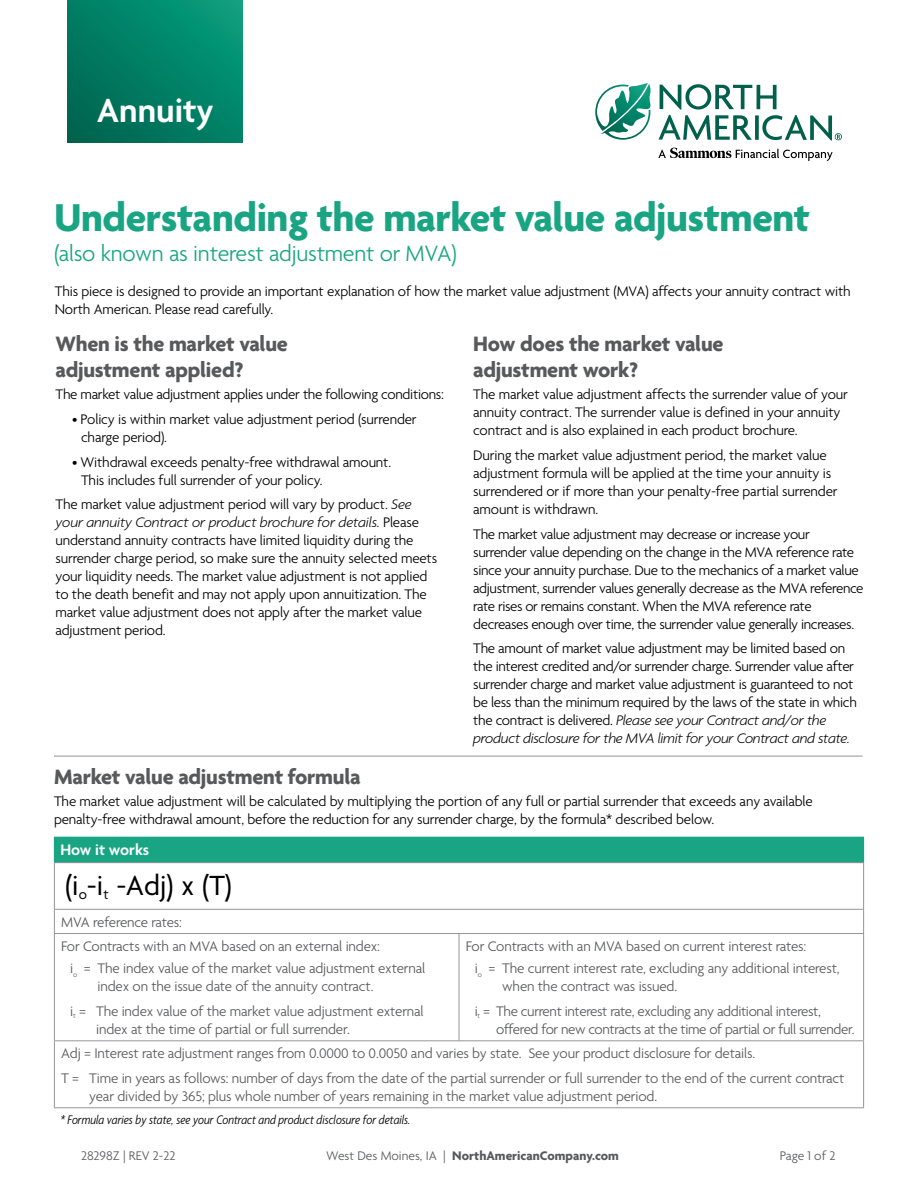
<style>
.page{position:relative;width:918px;height:1188px;background:#fff}
.page>*{position:absolute;margin:0;border:0;box-sizing:border-box;transform-origin:0 0}
.t1{font:700 42px "Agenda";letter-spacing:-.01em;color:#19a583}
.t2{font:600 36px "Agenda";color:#fff}
.t3{font:30px "Agenda";color:#000}
.t4{font:300 24px "Agenda";letter-spacing:-.01em;color:#19a583}
.t5{font:700 22.5px/25.5px "Agenda";letter-spacing:-.01em;color:#58595b}
.t6{font:600 16.5px "Agenda";color:#fff}
.t7{font:300 15px/18px "Agenda";letter-spacing:-.01em;color:#000}
.t8{font:300 15px/18px "Agenda";letter-spacing:-.01em;color:#58595b}
.t9{font:italic 300 condensed 13.5px "Agenda";color:#000}
.t10{font:700 13.5px "Agenda";color:#58595b}
.t11{font:300 13.5px "Agenda";color:#58595b}
.s1{font-style:italic}
.s2{font-weight:300}
</style>
<div class="page">
<div style="left:54px;top:837px;width:810px;height:26px;background:#19a583"></div>
<hr style="left:54px;top:862px;width:405px;height:1px;background:#939598">
<hr style="left:54px;top:863px;width:1px;height:46px;background:#939598">
<hr style="left:459px;top:862px;width:405px;height:1px;background:#939598">
<hr style="left:863px;top:863px;width:1px;height:46px;background:#939598">
<hr style="left:54px;top:909px;width:405px;height:1px;background:#939598">
<svg style="left:54px;top:910px;width:1px;height:23px"></svg>
<hr style="left:459px;top:909px;width:405px;height:1px;background:#939598">
<svg style="left:863px;top:910px;width:1px;height:23px"></svg>
<hr style="left:54px;top:933px;width:405px;height:1px;background:#939598">
<hr style="left:54px;top:934px;width:1px;height:106px;background:#939598">
<hr style="left:459px;top:933px;width:405px;height:1px;background:#939598">
<hr style="left:459px;top:934px;width:1px;height:106px;background:#939598">
<hr style="left:863px;top:934px;width:1px;height:106px;background:#939598">
<hr style="left:54px;top:1040px;width:405px;height:1px;background:#939598">
<hr style="left:54px;top:1041px;width:1px;height:66px;background:#939598">
<hr style="left:459px;top:1040px;width:405px;height:1px;background:#939598">
<hr style="left:863px;top:1041px;width:1px;height:66px;background:#939598">
<hr style="left:54px;top:1107px;width:405px;height:1px;background:#939598">
<hr style="left:459px;top:1107px;width:405px;height:1px;background:#939598">
<hr style="left:54px;top:756px;width:808px;height:1px;background:#939598">
<svg style="left:595px;top:83px;width:56px;height:57px"></svg>
<svg style="left:658px;top:148px;width:175px;height:13px"></svg>
<svg style="left:659px;top:84px;width:183px;height:56px"></svg>
<svg style="left:68px;top:0;width:175px;height:142px;background:#008065"></svg>
<h2 class="t2" style="left:97px;top:91px;width:118px">Annuity</h2>
<h1 class="t1" style="left:54px;top:195px;width:757px">Understanding the market value adjustment</h1>
<h3 class="t4" style="left:54px;top:240px;width:404px">(also known as interest adjustment or MVA)</h3>
<p class="t7" style="left:55px;top:283px;width:798px">This piece is designed to provide an important explanation of how the market value adjustment (MVA) affects your annuity contract with<br>North American. Please read carefully.</p>
<h3 class="t5" style="left:56px;top:333px;width:234px">When is the market value adjustment applied?</h3>
<p class="t7" style="left:56px;top:386px;width:390px">The market value adjustment applies under the following conditions:</p>
<p class="t7" style="left:81px;top:411px;width:337px;text-indent:-9px">• Policy is within market value adjustment period (surrender charge period).</p>
<p class="t7" style="left:81px;top:454px;width:312px;text-indent:-9px">• Withdrawal exceeds penalty-free withdrawal amount.<br>This includes full surrender of your policy.</p>
<p class="t7" style="left:56px;top:496px;width:383px">The market value adjustment period will vary by product. <span class="s1">See your annuity Contract or product brochure for details.</span> Please understand annuity contracts have limited liquidity during the surrender charge period, so make sure the annuity selected meets your liquidity needs. The market value adjustment is not applied to the death benefit and may not apply upon annuitization. The market value adjustment does not apply after the market value adjustment period.</p>
<h3 class="t5" style="left:473px;top:333px;width:252px">How does the market value adjustment work?</h3>
<p class="t7" style="left:473px;top:386px;width:376px">The market value adjustment affects the surrender value of your annuity contract. The surrender value is defined in your annuity contract and is also explained in each product brochure.</p>
<p class="t7" style="left:473px;top:447px;width:366px">During the market value adjustment period, the market value adjustment formula will be applied at the time your annuity is surrendered or if more than your penalty-free partial surrender amount is withdrawn.</p>
<p class="t7" style="left:473px;top:526px;width:392px">The market value adjustment may decrease or increase your surrender value depending on the change in the MVA reference rate since your annuity purchase. Due to the mechanics of a market value adjustment, surrender values generally decrease as the MVA reference rate rises or remains constant. When the MVA reference rate decreases enough over time, the surrender value generally increases.</p>
<p class="t7" style="left:473px;top:640px;width:385px">The amount of market value adjustment may be limited based on the interest credited and/or surrender charge. Surrender value after surrender charge and market value adjustment is guaranteed to not be less than the minimum required by the laws of the state in which the contract is delivered. <span class="s1">Please see your Contract and/or the product disclosure for the MVA limit for your Contract and state.</span></p>
<h3 class="t5" style="left:54px;top:765px;width:308px">Market value adjustment formula</h3>
<p class="t7" style="left:54px;top:793px;width:760px">The market value adjustment will be calculated by multiplying the portion of any full or partial surrender that exceeds any available penalty-free withdrawal amount, before the reduction for any surrender charge, by the formula* described below.</p>
<p class="t6" style="left:60px;top:841px;width:90px">How it works</p>
<h3 class="t3" style="left:65px;top:869px;width:168px">(i<sub>o</sub>-i<sub>t</sub> -Adj) x (T)</h3>
<p class="t8" style="left:61px;top:911px;width:320px;line-height:24.2px">MVA reference rates:<br>For Contracts with an MVA based on an external index:</p>
<p class="t8" style="left:98px;top:960px;width:329px;text-indent:-27px">i<sub>o</sub> = The index value of the market value adjustment external index on the issue date of the annuity contract.</p>
<p class="t8" style="left:96px;top:1003px;width:329px;text-indent:-26px">i<sub>t</sub> = The index value of the market value adjustment external index at the time of partial or full surrender.</p>
<p class="t8" style="left:475px;top:936px;width:366px;line-height:22.4px;text-indent:-9px">For Contracts with an MVA based on current interest rates:<br>i<sub>o</sub> = The current interest rate, excluding any additional interest,</p>
<p class="t8" style="left:475px;top:975px;width:348px;line-height:24.8px;text-indent:27px">when the contract was issued.<br>i<sub>t</sub> = The current interest rate, excluding any additional interest,</p>
<p class="t8" style="left:61px;top:1018px;width:795px;line-height:24.5px;text-indent:435px">offered for new contracts at the time of partial or full surrender.<br>Adj = Interest rate adjustment ranges from 0.0000 to 0.0050 and varies by state. See your product disclosure for details.<br>T = Time in years as follows: number of days from the date of the partial surrender or full surrender to the end of the current contract</p>
<p class="t8" style="left:89px;top:1088px;width:569px">year divided by 365; plus whole number of years remaining in the market value adjustment period.</p>
<p class="t9" style="left:60px;top:1112px;width:351px">* Formula varies by state, see your Contract and product disclosure for details.</p>
<p class="t11" style="left:81px;top:1148px;width:96px">28298Z | REV 2-22</p>
<p class="t10" style="left:326px;top:1148px;width:294px"><span class="s2">West Des Moines, IA |</span> NorthAmericanCompany.com</p>
<p class="t11" style="left:780px;top:1148px;width:57px">Page 1 of 2</p>
</div>
